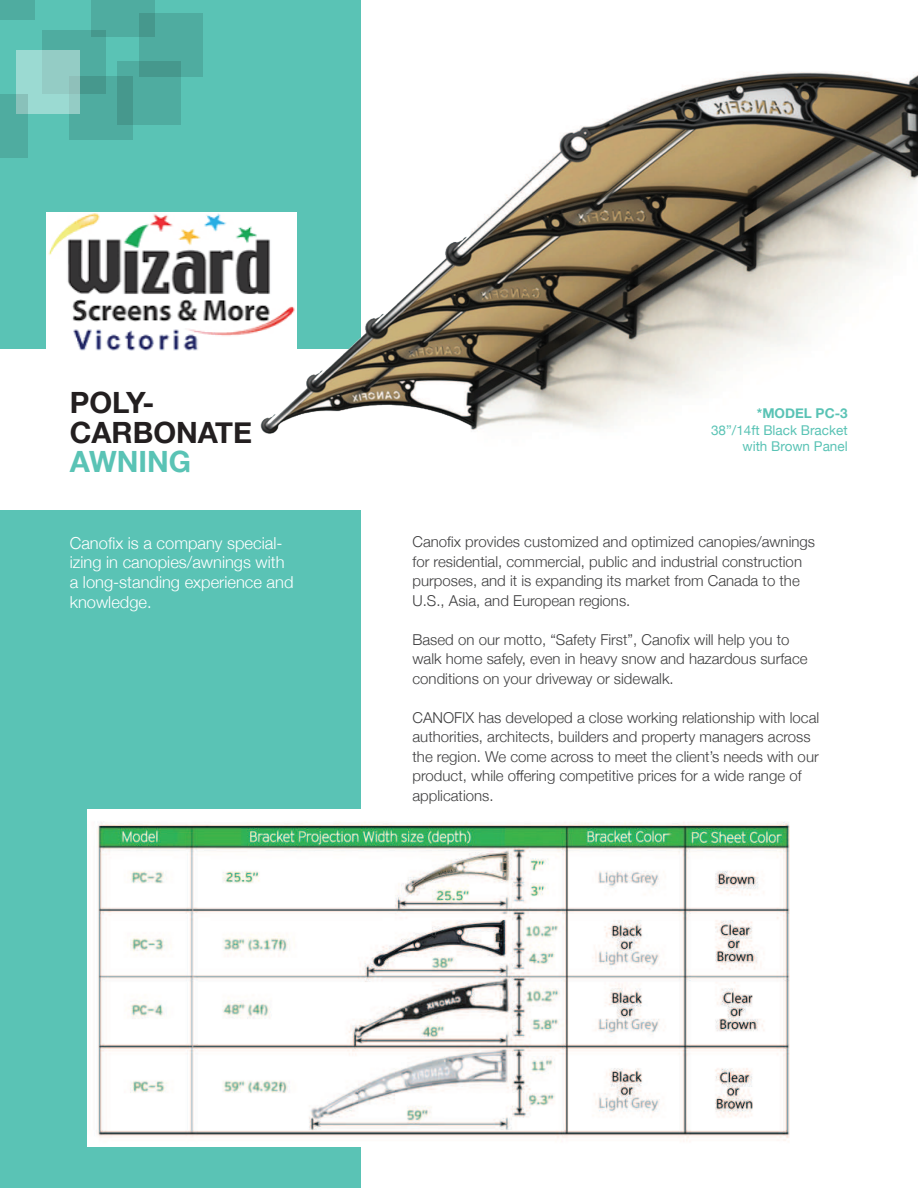
<style>
.page{position:relative;width:918px;height:1188px;background:#fff}
.page>*{position:absolute;margin:0;border:0;box-sizing:border-box;transform-origin:0 0}
.t1{font:700 29.25px/29.2px "Helvetica Neue";color:#231f20}
.t2{font:700 29.25px "Helvetica Neue";color:#5ac3b5}
.t3{font:300 16.5px/19.8px "Helvetica Neue";color:#fff}
.t4{font:300 15px/19.5px "Helvetica Neue";color:#3e3e3f}
.t5{font:13.5px/16.2px "Helvetica Neue";color:#5ac3b5;text-align:right}
.t6{font:700 13.5px "Helvetica Neue";color:#5ac3b5}
</style>
<div class="page">
<div style="left:0;top:0;width:360px;height:1188px;background:#5ac3b5"></div>
<div style="left:0;top:380px;width:918px;height:130px;background:#fff"></div>
<div style="left:0;top:349px;width:912px;height:130px;background:#fff"></div>
<div style="left:92px;top:0;width:63px;height:36px;background:#4faca0"></div>
<svg style="left:139px;top:13px;width:64px;height:64px;fill:#4faca0"></svg>
<div style="left:118px;top:62px;width:63px;height:63px;background:linear-gradient(to bottom,#4aa195,#50afa3)"></div>
<svg style="left:69px;top:77px;width:63px;height:63px;fill:#4faca0"></svg>
<svg style="left:42px;top:30px;width:63px;height:63px;fill:#4faca0"></svg>
<div style="left:16px;top:51px;width:63px;height:63px;background:linear-gradient(to right,#9dddd5,#93c9c2)"></div>
<div style="left:0;top:0;width:35px;height:20px;background:#4faca0"></div>
<svg style="left:0;top:94px;width:27px;height:64px;fill:#4faca0"></svg>
<img style="left:245px;top:3px;width:673px;height:431px">
<img style="left:87px;top:810px;width:703px;height:337px">
<img style="left:47px;top:213px;width:250px;height:138px">
<h1 class="t1" style="left:70px;top:391px;width:184px">POLY-<br>CARBONATE</h1>
<h1 class="t2" style="left:70px;top:451px;width:123px">AWNING</h1>
<p class="t6" style="left:757px;top:408px;width:92px">*MODEL PC-3</p>
<p class="t5" style="left:711px;top:422px;width:138px">38”/14ft Black Bracket with Brown Panel</p>
<p class="t3" style="left:70px;top:532px;width:225px">Canoix is a company special&shy;izing in canopies/awnings with a long-standing experience and knowledge.</p>
<p class="t4" style="left:413px;top:531px;width:404px">Canoix provides customized and optimized canopies/awnings for residential, commercial, public and industrial construction purposes, and it is expanding its market from Canada to the U.S., Asia, and European regions.</p>
<p class="t4" style="left:413px;top:628px;width:397px">Based on our motto, “Safety First”, Canoix will help you to walk home safely, even in heavy snow and hazardous surface conditions on your driveway or sidewalk.</p>
<p class="t4" style="left:413px;top:706px;width:408px">CANOFIX has developed a close working relationship with local authorities, architects, builders and property managers across the region. We come across to meet the client’s needs with our product, while ofering competitive prices for a wide range of applications.</p>
</div>
